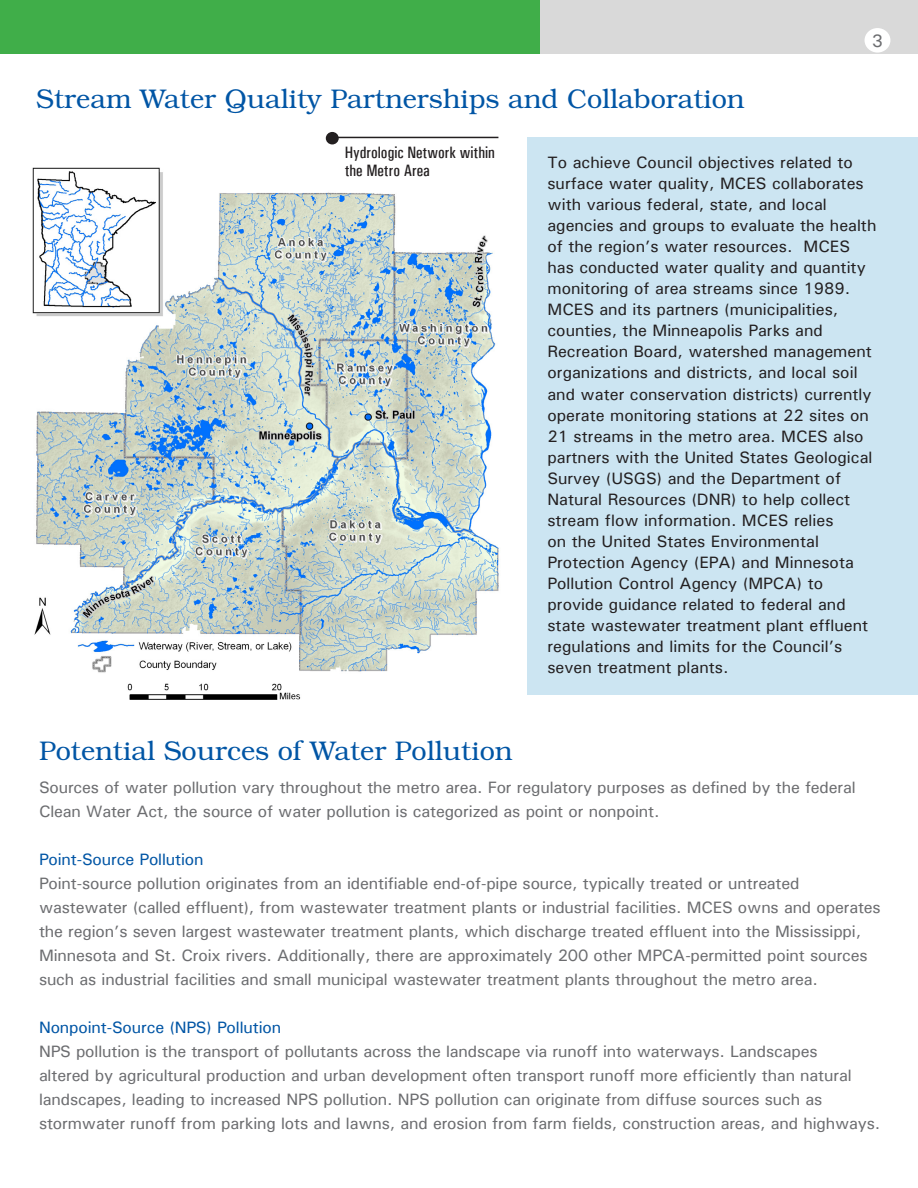
<style>
.page{position:relative;width:918px;height:1188px;background:#fff}
.page>*{position:absolute;margin:0;border:0;box-sizing:border-box;transform-origin:0 0}
.t1{font:300 27px "Bookman";color:#0155a5}
.t2{font:500 18px "Univers";color:#6c6d70}
.t3{font:500 16.5px/24px "Univers";letter-spacing:-.01em;color:#6c6d70}
.t4{font:500 16.5px/21px "Univers";color:#231f20}
.t5{font:500 16.5px "Univers";letter-spacing:-.01em;color:#0155a5}
.t6{font:500 condensed 16.5px/18px "Univers";color:#231f20}
</style>
<div class="page">
<div style="left:539px;top:0;width:379px;height:54px;background:#d9d9d9"></div>
<div style="left:527px;top:138px;width:391px;height:557px;background:#cce5f2"></div>
<img style="left:32px;top:167px;width:467px;height:533px">
<hr style="left:336px;top:137px;width:162px;height:1px;background:#231f20">
<div style="left:326px;top:132px;width:13px;height:12px;background:#231f20;border-radius:50%"></div>
<div style="left:0;top:0;width:540px;height:54px;background:#40ae49"></div>
<div style="left:865px;top:28px;width:25px;height:25px;background:#fff;border-radius:50%"></div>
<p class="t1" style="left:36px;top:83px;width:710px">Stream Water Quality Partnerships and Collaboration</p>
<p class="t2" style="left:872px;top:29px;width:13px">3</p>
<p class="t6" style="left:345px;top:144px;width:152px">Hydrologic Network within the Metro Area</p>
<p class="t4" style="left:547px;top:152px;width:331px">To achieve Council objectives related to surface water quality, MCES collaborates with various federal, state, and local agencies and groups to evaluate the health of the region’s water resources. MCES has conducted water quality and quantity monitoring of area streams since 1989.<br>MCES and its partners (municipalities, counties, the Minneapolis Parks and Recreation Board, watershed management organizations and districts, and local soil and water conservation districts) currently operate monitoring stations at 22 sites on 21 streams in the metro area. MCES also partners with the United States Geological Survey (USGS) and the Department of Natural Resources (DNR) to help collect stream flow information. MCES relies<br>on the United States Environmental Protection Agency (EPA) and Minnesota Pollution Control Agency (MPCA) to provide guidance related to federal and state wastewater treatment plant effluent regulations and limits for the Council’s seven treatment plants.</p>
<p class="t1" style="left:39px;top:736px;width:475px">Potential Sources of Water Pollution</p>
<p class="t3" style="left:39px;top:775px;width:818px">Sources of water pollution vary throughout the metro area. For regulatory purposes as defined by the federal<br>Clean Water Act, the source of water pollution is categorized as point or nonpoint.</p>
<p class="t5" style="left:39px;top:849px;width:166px">Point-Source Pollution</p>
<p class="t3" style="left:39px;top:871px;width:843px">Point-source pollution originates from an identifiable end-of-pipe source, typically treated or untreated wastewater (called effluent), from wastewater treatment plants or industrial facilities. MCES owns and operates the region’s seven largest wastewater treatment plants, which discharge treated effluent into the Mississippi, Minnesota and St. Croix rivers. Additionally, there are approximately 200 other MPCA-permitted point sources such as industrial facilities and small municipal wastewater treatment plants throughout the metro area.</p>
<p class="t5" style="left:39px;top:1017px;width:244px">Nonpoint-Source (NPS) Pollution</p>
<p class="t3" style="left:39px;top:1039px;width:843px">NPS pollution is the transport of pollutants across the landscape via runoff into waterways. Landscapes<br>altered by agricultural production and urban development often transport runoff more efficiently than natural landscapes, leading to increased NPS pollution. NPS pollution can originate from diffuse sources such as stormwater runoff from parking lots and lawns, and erosion from farm fields, construction areas, and highways.</p>
</div>
